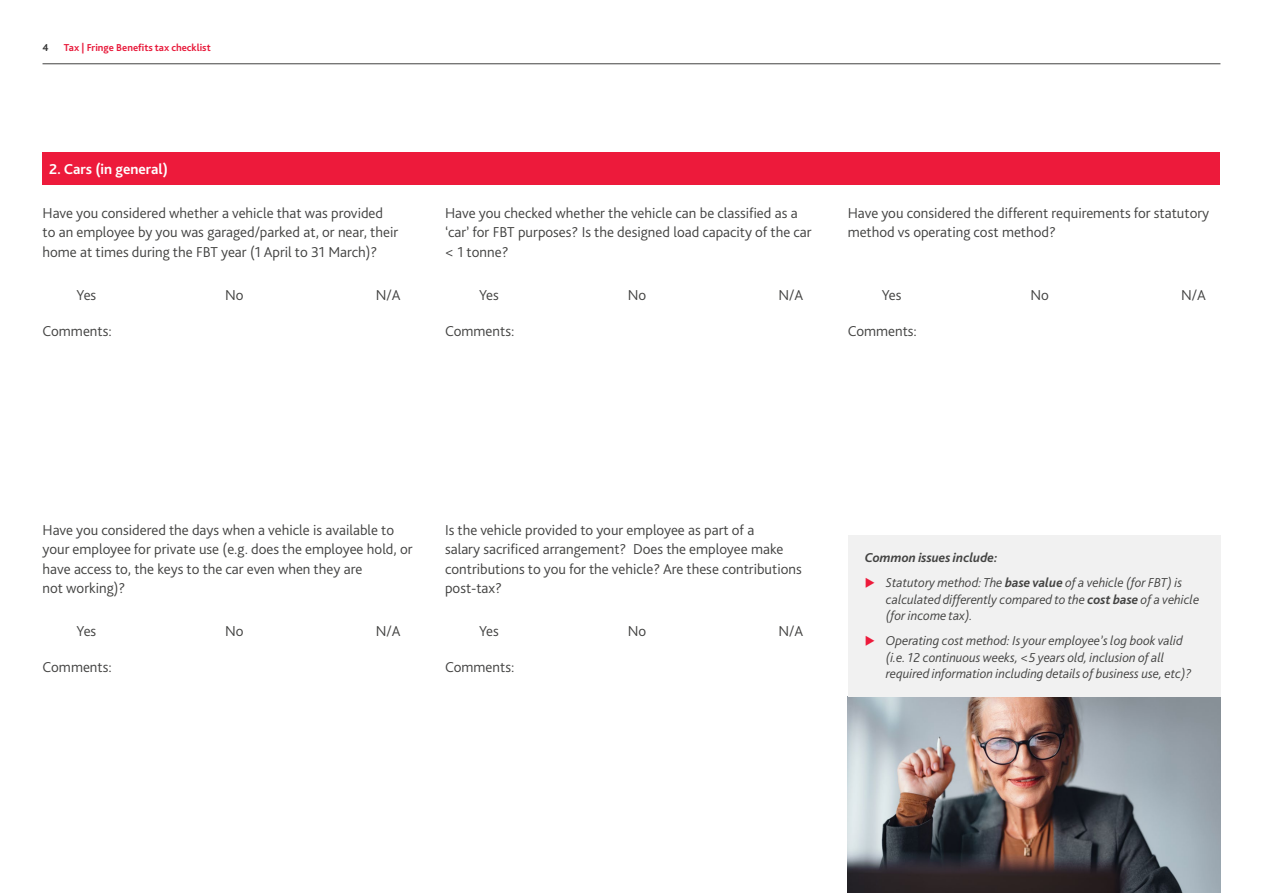
<style>
.page{position:relative;width:1263px;height:893px;background:#fff}
.page>*{position:absolute;margin:0;border:0;box-sizing:border-box;transform-origin:0 0}
.t1{font:300 15px/19.5px "Bliss Pro";color:#424241}
.t2{font:700 15px "Bliss Pro";color:#fff}
.t3{font:italic 300 13.5px/16.5px "Bliss Pro";color:#424241}
.t4{font:700 10.5px "Bliss Pro";color:#e81a3b}
.t5{font:700 10.5px "Bliss Pro";color:#333}
.s1{font-weight:700}
</style>
<div class="page">
<div style="left:43px;top:152px;width:1177px;height:33px;background:#ed1a3b"></div>
<img style="left:848px;top:696px;width:372px;height:197px">
<hr style="left:43px;top:64px;width:1177px;height:1px;background:#424241">
<div style="left:848px;top:535px;width:372px;height:161px;background:#f1f1f1"></div>
<p class="t5" style="left:43px;top:40px;width:8px">4</p>
<p class="t4" style="left:64px;top:40px;width:148px">Tax | Fringe Benefits tax checklist</p>
<p class="t2" style="left:49px;top:160px;width:120px">2. Cars (in general)</p>
<p class="t1" style="left:43px;top:203px;width:357px">Have you considered whether a vehicle that was provided to an employee by you was garaged/parked at, or near, their home at times during the FBT year (1 April to 31 March)?</p>
<p class="t1" style="left:77px;top:285px;width:21px">Yes</p>
<p class="t1" style="left:225px;top:285px;width:20px">No</p>
<p class="t1" style="left:376px;top:285px;width:26px">N/A</p>
<p class="t1" style="left:445px;top:203px;width:368px">Have you checked whether the vehicle can be classified as a ‘car’ for FBT purposes? Is the designed load capacity of the car &lt; 1 tonne?</p>
<p class="t1" style="left:479px;top:285px;width:21px">Yes</p>
<p class="t1" style="left:628px;top:285px;width:20px">No</p>
<p class="t1" style="left:778px;top:285px;width:26px">N/A</p>
<p class="t1" style="left:848px;top:203px;width:363px">Have you considered the different requirements for statutory method vs operating cost method?</p>
<p class="t1" style="left:882px;top:285px;width:21px">Yes</p>
<p class="t1" style="left:1030px;top:285px;width:20px">No</p>
<p class="t1" style="left:1181px;top:285px;width:26px">N/A</p>
<p class="t1" style="left:43px;top:320px;width:71px">Comments:</p>
<p class="t1" style="left:445px;top:320px;width:71px">Comments:</p>
<p class="t1" style="left:848px;top:320px;width:71px">Comments:</p>
<p class="t1" style="left:43px;top:520px;width:371px">Have you considered the days when a vehicle is available to your employee for private use (e.g. does the employee hold, or have access to, the keys to the car even when they are<br>not working)?</p>
<p class="t1" style="left:77px;top:621px;width:21px">Yes</p>
<p class="t1" style="left:225px;top:621px;width:20px">No</p>
<p class="t1" style="left:376px;top:621px;width:26px">N/A</p>
<p class="t1" style="left:445px;top:520px;width:358px">Is the vehicle provided to your employee as part of a<br>salary sacrificed arrangement? Does the employee make contributions to you for the vehicle? Are these contributions post-tax?</p>
<p class="t1" style="left:479px;top:621px;width:21px">Yes</p>
<p class="t1" style="left:628px;top:621px;width:20px">No</p>
<p class="t1" style="left:778px;top:621px;width:26px">N/A</p>
<p class="t1" style="left:43px;top:657px;width:71px">Comments:</p>
<p class="t1" style="left:445px;top:657px;width:71px">Comments:</p>
<p class="t3" style="left:886px;top:545px;width:298px;line-height:25px;text-indent:-21px"><span class="s1">Common issues include:<br></span>Statutory method: The <span class="s1">base value</span> of a vehicle (for FBT) is</p>
<p class="t3" style="left:886px;top:590px;width:315px">calculated differently compared to the <span class="s1">cost base</span> of a vehicle (for income tax).</p>
<p class="t3" style="left:886px;top:632px;width:307px">Operating cost method: Is your employee’s log book valid (i.e. 12 continuous weeks, &lt;5 years old, inclusion of all required information including details of business use, etc)?</p>
</div>
